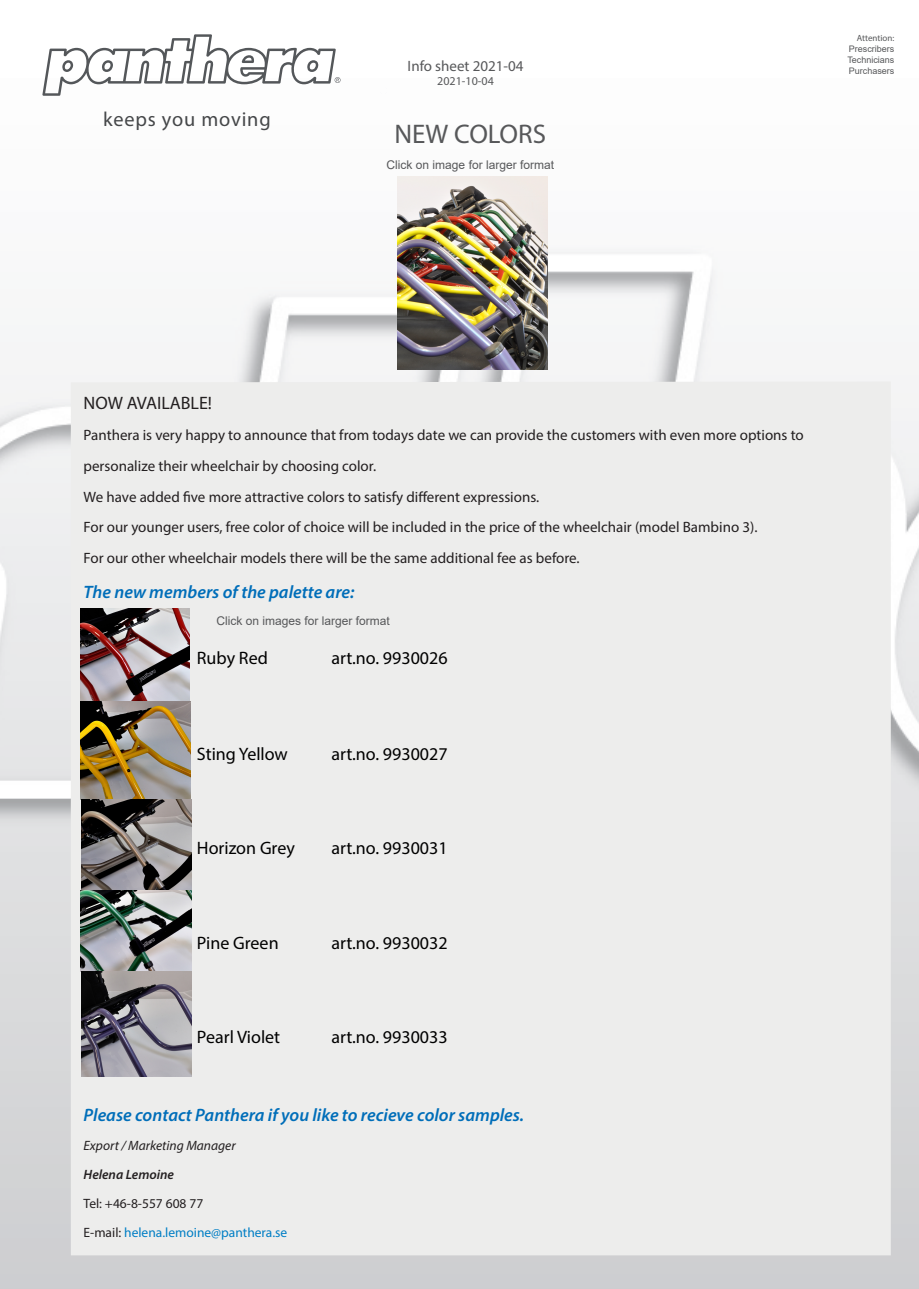
<style>
.page{position:relative;width:919px;height:1289px;background:#fff}
.page>*{position:absolute;margin:0;border:0;box-sizing:border-box;transform-origin:0 0}
.t1{font:27px "Myriad Pro";color:#57585a}
.t2{font:800 20.25px "Futura Std";letter-spacing:.04em;color:#454749}
.t3{font:18px "Myriad Pro";color:#000}
.t4{font:italic 600 18px "Myriad Pro";color:#006eb9}
.t5{font:18px "Myriad Pro";color:#231f20}
.t6{font:15px "Myriad Pro";color:#231f20}
.t7{font:15px "Myriad Pro";color:#57585a}
.t8{font:13.5px "Myriad Pro";color:#007ec5}
.t9{font:italic 13.5px "Myriad Pro";color:#231f20}
.t10{font:13.5px "Myriad Pro";color:#231f20}
.t11{font:italic 600 13.5px "Myriad Pro";color:#231f20}
.t12{font:12px "Arial";color:#57585a}
.t13{font:12px "Myriad Pro";color:#57585a}
.t14{font:9px "Arial";color:#57585a}
.t15{font:9px "Myriad Pro";color:#57585a}
.s1{color:#231f20}
</style>
<div class="page">
<img style="left:0;top:176px;width:918px;height:1112px">
<div style="left:71px;top:381px;width:819px;height:874px;background:#ededec"></div>
<svg style="left:42px;top:34px;width:299px;height:62px"></svg>
<img style="left:397px;top:176px;width:150px;height:193px">
<img style="left:80px;top:608px;width:111px;height:468px">
<p class="t2" style="left:103px;top:107px;width:169px">keeps you moving</p>
<p class="t7" style="left:407px;top:56px;width:117px">Info sheet 2021-04</p>
<p class="t13" style="left:437px;top:74px;width:58px">2021-10-04</p>
<p class="t1" style="left:394px;top:118px;width:153px">NEW COLORS</p>
<p class="t12" style="left:386px;top:157px;width:169px">Click on image for larger format</p>
<p class="t15" style="left:856px;top:33px;width:39px">Attention:</p>
<p class="t14" style="left:848px;top:43px;width:47px">Prescribers</p>
<p class="t14" style="left:847px;top:53px;width:49px">Technicians</p>
<p class="t14" style="left:848px;top:64px;width:47px">Purchasers</p>
<p class="t5" style="left:84px;top:392px;width:130px">NOW AVAILABLE!</p>
<p class="t6" style="left:84px;top:426px;width:721px">Panthera is very happy to announce that from todays date we can provide the customers with even more options to</p>
<p class="t6" style="left:84px;top:456px;width:294px">personalize their wheelchair by choosing color.</p>
<p class="t6" style="left:84px;top:487px;width:457px">We have added five more attractive colors to satisfy different expressions.</p>
<p class="t6" style="left:84px;top:518px;width:675px">For our younger users, free color of choice will be included in the price of the wheelchair (model Bambino 3).</p>
<p class="t6" style="left:84px;top:549px;width:497px">For our other wheelchair models there will be the same additional fee as before.</p>
<p class="t4" style="left:84px;top:580px;width:272px">The new members of the palette are:</p>
<p class="t12" style="left:216px;top:612px;width:175px">Click on images for larger format</p>
<p class="t3" style="left:197px;top:647px;width:72px">Ruby Red</p>
<p class="t3" style="left:331px;top:647px;width:118px">art.no. 9930026</p>
<p class="t3" style="left:197px;top:743px;width:92px">Sting Yellow</p>
<p class="t3" style="left:331px;top:743px;width:118px">art.no. 9930027</p>
<p class="t3" style="left:197px;top:837px;width:99px">Horizon Grey</p>
<p class="t3" style="left:331px;top:837px;width:118px">art.no. 9930031</p>
<p class="t3" style="left:197px;top:931px;width:83px">Pine Green</p>
<p class="t3" style="left:331px;top:931px;width:118px">art.no. 9930032</p>
<p class="t3" style="left:197px;top:1026px;width:85px">Pearl Violet</p>
<p class="t3" style="left:331px;top:1026px;width:118px">art.no. 9930033</p>
<p class="t4" style="left:84px;top:1103px;width:442px">Please contact Panthera if you like to recieve color samples.</p>
<p class="t9" style="left:84px;top:1136px;width:153px">Export / Marketing Manager</p>
<p class="t11" style="left:84px;top:1165px;width:92px">Helena Lemoine</p>
<p class="t10" style="left:84px;top:1194px;width:121px">Tel: +46-8-557 608 77</p>
<p class="t8" style="left:84px;top:1223px;width:205px"><span class="s1">E-mail:</span> helena.lemoine@panthera.se</p>
</div>
